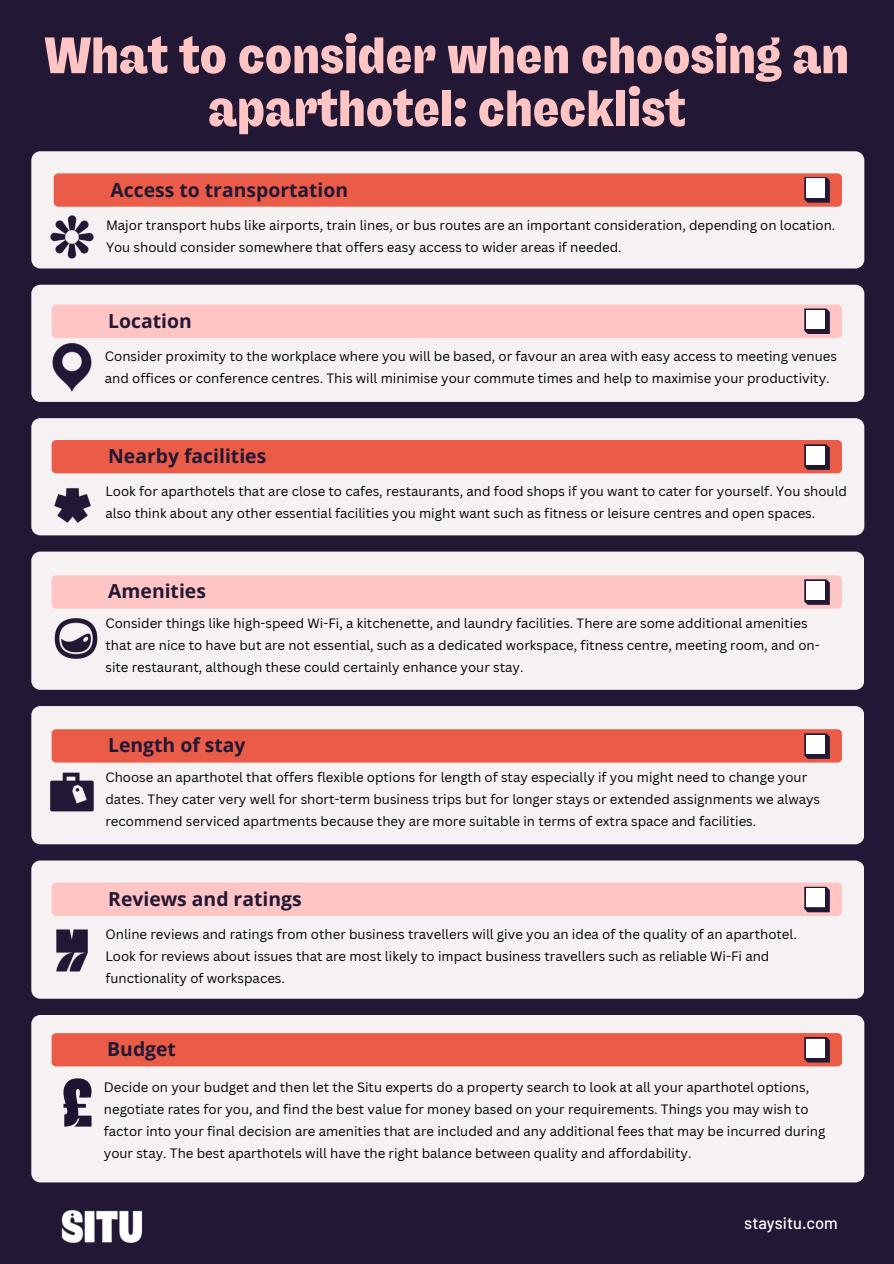
<style>
.page{position:relative;width:894px;height:1264px;background:#fff}
.page>*{position:absolute;margin:0;border:0;box-sizing:border-box;transform-origin:0 0}
.t1{font:900 51px/52.8px "Freigeist Con";color:#ffc4c4;text-align:center}
.t2{font:700 19.35px "Open Sans";color:#221734}
.t3{font:500 16.5px "Barlow";color:#fff}
.t4{font:13.2px/22px "Canva Sans";color:#000}
</style>
<div class="page">
<div style="left:0;top:0;width:893px;height:1263px;background:#221734"></div>
<div style="left:31px;top:151px;width:833px;height:117px;background:#f6f1f2"></div>
<div style="left:54px;top:173px;width:787px;height:34px;background:#ea5c48;border-radius:4px"></div>
<svg style="left:804px;top:177px;width:25px;height:25px"></svg>
<div style="left:805px;top:178px;width:19px;height:20px;background:#fff"></div>
<div style="left:31px;top:285px;width:833px;height:117px;background:#f6f1f2"></div>
<div style="left:52px;top:304px;width:789px;height:34px;background:#ffc4c4;border-radius:4px"></div>
<svg style="left:804px;top:308px;width:25px;height:26px"></svg>
<div style="left:805px;top:310px;width:19px;height:19px;background:#fff"></div>
<div style="left:31px;top:551px;width:833px;height:138px;background:#f6f1f2"></div>
<div style="left:52px;top:575px;width:789px;height:33px;background:#ffc4c4;border-radius:4px"></div>
<svg style="left:804px;top:579px;width:25px;height:25px"></svg>
<div style="left:805px;top:581px;width:19px;height:18px;background:#fff"></div>
<div style="left:31px;top:706px;width:833px;height:138px;background:#f6f1f2"></div>
<div style="left:52px;top:729px;width:789px;height:33px;background:#ea5c48;border-radius:4px"></div>
<img style="left:31px;top:743px;width:89px;height:97px">
<svg style="left:804px;top:733px;width:25px;height:25px"></svg>
<div style="left:805px;top:735px;width:19px;height:19px;background:#fff"></div>
<div style="left:31px;top:860px;width:833px;height:138px;background:#f6f1f2"></div>
<div style="left:52px;top:882px;width:789px;height:33px;background:#ffc4c4;border-radius:4px"></div>
<svg style="left:804px;top:886px;width:25px;height:26px"></svg>
<div style="left:805px;top:888px;width:19px;height:19px;background:#fff"></div>
<div style="left:31px;top:1015px;width:833px;height:167px;background:#f6f1f2"></div>
<img style="left:50px;top:1075px;width:54px;height:54px">
<div style="left:52px;top:1033px;width:789px;height:33px;background:#ea5c48;border-radius:4px"></div>
<svg style="left:804px;top:1037px;width:25px;height:25px"></svg>
<div style="left:805px;top:1038px;width:19px;height:19px;background:#fff"></div>
<img style="left:31px;top:319px;width:90px;height:83px">
<img style="left:50px;top:612px;width:52px;height:52px">
<img style="left:61px;top:1209px;width:82px;height:35px">
<div style="left:31px;top:418px;width:833px;height:117px;background:#f6f1f2"></div>
<div style="left:52px;top:440px;width:789px;height:33px;background:#ea5c48;border-radius:4px"></div>
<svg style="left:804px;top:444px;width:25px;height:25px"></svg>
<div style="left:805px;top:446px;width:19px;height:19px;background:#fff"></div>
<img style="left:32px;top:465px;width:80px;height:71px">
<img style="left:31px;top:904px;width:88px;height:93px">
<img style="left:31px;top:193px;width:84px;height:76px">
<h2 class="t1" style="left:45px;top:29px;width:805px">What to consider when choosing an aparthotel: checklist</h2>
<p class="t2" style="left:111px;top:176px;width:239px">Access to transportation</p>
<p class="t4" style="left:106px;top:214px;width:730px">Major transport hubs like airports, train lines, or bus routes are an important consideration, depending on location.<br>You should consider somewhere that offers easy access to wider areas if needed.</p>
<h2 class="t2" style="left:108px;top:307px;width:85px">Location</h2>
<p class="t4" style="left:105px;top:344px;width:733px">Consider proximity to the workplace where you will be based, or favour an area with easy access to meeting venues and offices or conference centres. This will minimise your commute times and help to maximise your productivity.</p>
<p class="t2" style="left:108px;top:442px;width:159px">Nearby facilities</p>
<p class="t4" style="left:105px;top:480px;width:743px">Look for aparthotels that are close to cafes, restaurants, and food shops if you want to cater for yourself. You should also think about any other essential facilities you might want such as fitness or leisure centres and open spaces.</p>
<p class="t2" style="left:108px;top:578px;width:99px">Amenities</p>
<p class="t4" style="left:105px;top:611px;width:715px">Consider things like high-speed Wi-Fi, a kitchenette, and laundry facilities. There are some additional amenities that are nice to have but are not essential, such as a dedicated workspace, fitness centre, meeting room, and on&shy;site restaurant, although these could certainly enhance your stay.</p>
<p class="t2" style="left:108px;top:731px;width:139px">Length of stay</p>
<h1 class="t4" style="left:105px;top:765px;width:716px">Choose an aparthotel that offers flexible options for length of stay especially if you might need to change your dates. They cater very well for short-term business trips but for longer stays or extended assignments we always recommend serviced apartments because they are more suitable in terms of extra space and facilities.</h1>
<h2 class="t2" style="left:108px;top:885px;width:195px">Reviews and ratings</h2>
<p class="t4" style="left:105px;top:922px;width:692px">Online reviews and ratings from other business travellers will give you an idea of the quality of an aparthotel.<br>Look for reviews about issues that are most likely to impact business travellers such as reliable Wi-Fi and functionality of workspaces.</p>
<p class="t2" style="left:107px;top:1035px;width:70px">Budget</p>
<h2 class="t4" style="left:104px;top:1075px;width:722px">Decide on your budget and then let the Situ experts do a property search to look at all your aparthotel options, negotiate rates for you, and find the best value for money based on your requirements. Things you may wish to factor into your final decision are amenities that are included and any additional fees that may be incurred during your stay. The best aparthotels will have the right balance between quality and affordability.</h2>
<p class="t3" style="left:744px;top:1212px;width:95px">staysitu.com</p>
</div>
